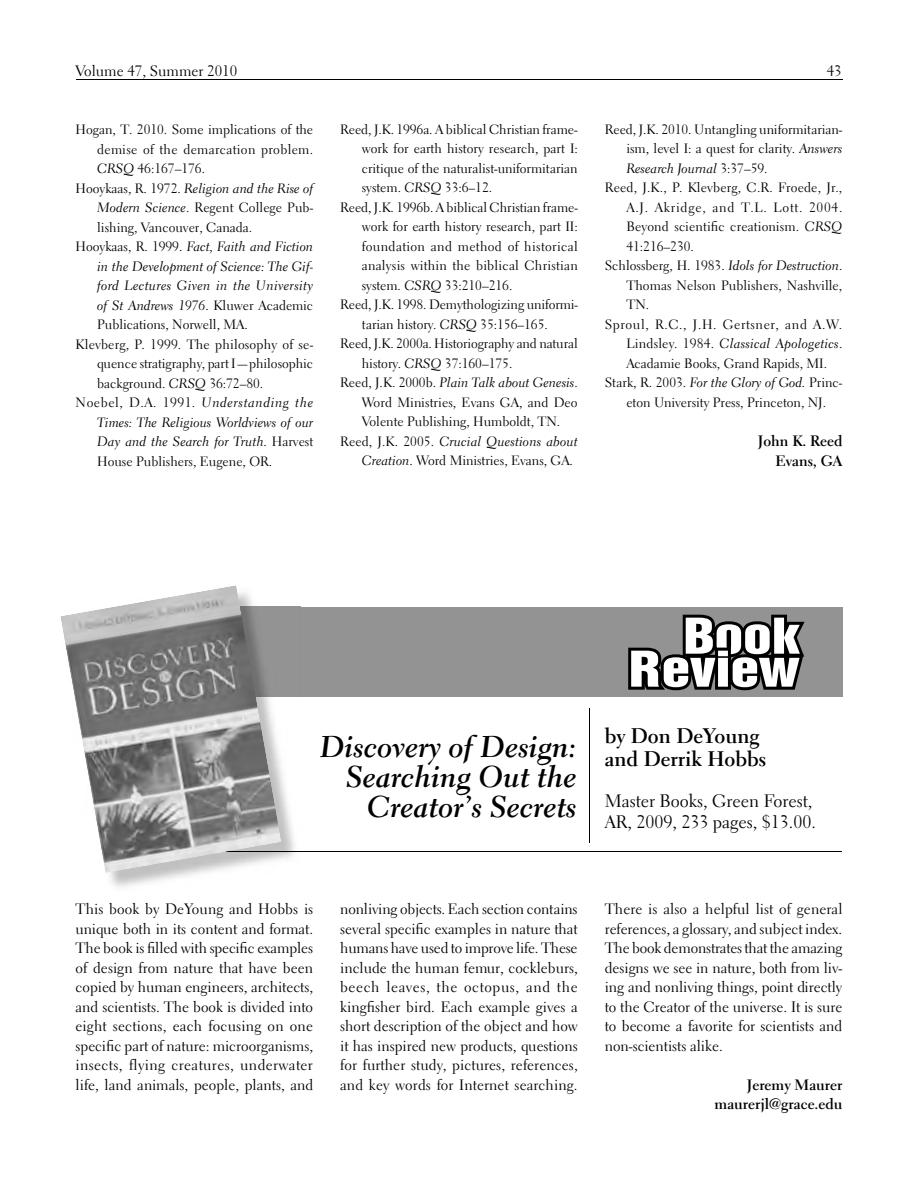
<style>
.page{position:relative;width:918px;height:1188px;background:#fff}
.page>*{position:absolute;margin:0;border:0;box-sizing:border-box;transform-origin:0 0}
.t1{font:45px/33px "Swiss 921 BT Regular A";color:#fff;text-align:right;scale:1.3 1}
.t2{font:30px/30px "Electra LH Bold Cursive";color:#000;text-align:right}
.t3{font:700 21px/22.5px "Electra LH";color:#000}
.t4{font:18px/21px "Electra LH";color:#000}
.t5{font:15px/19.5px "Electra LH";color:#000;text-align:justify}
.t6{font:700 15px/19.5px "Electra LH";color:#000;text-align:right}
.t7{font:13.5px/19.5px "Electra LH";color:#000}
.t8{font:13.5px/19.5px "Electra LH Cursive";color:#000;text-align:justify}
.t9{font:13.5px "Electra LH";letter-spacing:.04em;color:#000}
.t10{font:13.5px "Electra LH";letter-spacing:.045em;color:#000}
.t11{font:13.5px "Electra LH";letter-spacing:.025em;color:#000}
.t12{font:13.5px "Electra LH";letter-spacing:.055em;color:#000}
.s1{font-family:"Electra LH Cursive"}
.s2{font-family:"Electra LH"}
</style>
<div class="page">
<hr style="left:76px;top:79px;width:766px;height:1px;background:#000">
<hr style="left:157px;top:851px;width:685px;height:1px;background:#000">
<div style="left:145px;top:607px;width:697px;height:90px;background:#939393"></div>
<svg style="left:628px;top:614px;width:177px;height:77px"></svg>
<hr style="left:589px;top:708px;width:1px;height:135px;background:#000">
<img style="left:60px;top:585px;width:221px;height:288px">
<p class="t5" style="left:76px;top:61px;width:163px">Volume 47, Summer 2010</p>
<p class="t5" style="left:827px;top:61px;width:16px">43</p>
<p class="t7" style="left:97px;top:120px;width:218px;text-align:justify;text-indent:-22px">Hogan, T. 2010. Some implications of the demise of the demarcation problem.<br><span class="s1">CRSQ</span> 46:167–176.</p>
<p class="t8" style="left:76px;top:178px;width:239px"><span class="s2">Hooykaas, R. 1972.</span> Religion and the Rise of</p>
<p class="t7" style="left:97px;top:198px;width:217px"><span class="s1">Modern Science</span>. Regent College Pub&shy;lishing, Vancouver, Canada.</p>
<p class="t8" style="left:97px;top:237px;width:218px;text-indent:-22px"><span class="s2">Hooykaas, R. 1999.</span> Fact, Faith and Fiction in the Development of Science: The Gif&shy;ford Lectures Given in the University of St Andrews 1976<span class="s2">. Kluwer Academic</span></p>
<p class="t7" style="left:97px;top:315px;width:152px">Publications, Norwell, MA.</p>
<p class="t7" style="left:76px;top:334px;width:239px">Klevberg, P. 1999. The philosophy of se-</p>
<p class="t7" style="left:97px;top:354px;width:218px">quence stratigraphy, part I—philosophic</p>
<p class="t7" style="left:97px;top:373px;width:168px">background. <span class="s1">CRSQ</span> 36:72–80.</p>
<p class="t9" style="left:76px;top:394px;width:239px">Noebel, D.A. 1991. <span class="s1">Understanding the</span></p>
<p class="t8" style="left:97px;top:412px;width:218px">Times: The Religious Worldviews of our<br>Day and the Search for Truth<span class="s2">. Harvest</span></p>
<p class="t7" style="left:97px;top:451px;width:177px">House Publishers, Eugene, OR.</p>
<p class="t7" style="left:340px;top:120px;width:239px">Reed, J.K. 1996a. A biblical Christian frame-</p>
<p class="t7" style="left:362px;top:139px;width:218px">work for earth history research, part I:</p>
<p class="t7" style="left:362px;top:159px;width:217px">critique of the naturalist-uniformitarian</p>
<p class="t7" style="left:362px;top:178px;width:132px">system. <span class="s1">CRSQ</span> 33:6–12.</p>
<p class="t7" style="left:340px;top:198px;width:239px">Reed, J.K. 1996b. A biblical Christian frame-</p>
<p class="t7" style="left:362px;top:217px;width:218px">work for earth history research, part II:</p>
<p class="t11" style="left:362px;top:238px;width:218px">foundation and method of historical</p>
<p class="t7" style="left:362px;top:256px;width:218px">analysis within the biblical Christian</p>
<p class="t7" style="left:362px;top:276px;width:152px">system<span class="s1">. CSRQ</span> 33:210–216.</p>
<p class="t7" style="left:340px;top:295px;width:239px">Reed, J.K. 1998. Demythologizing uniformi-</p>
<p class="t7" style="left:362px;top:315px;width:188px">tarian history. <span class="s1">CRSQ</span> 35:156–165.</p>
<p class="t7" style="left:340px;top:334px;width:239px">Reed, J.K. 2000a. Historiography and natural</p>
<p class="t7" style="left:362px;top:354px;width:152px">history. <span class="s1">CRSQ</span> 37:160–175.</p>
<p class="t8" style="left:340px;top:373px;width:239px"><span class="s2">Reed, J.K. 2000b.</span> Plain Talk about Genesis<span class="s2">.</span></p>
<p class="t7" style="left:362px;top:393px;width:217px">Word Ministries, Evans GA, and Deo<br>Volente Publishing, Humboldt, TN.</p>
<p class="t8" style="left:340px;top:432px;width:239px"><span class="s2">Reed, J.K. 2005.</span> Crucial Questions about</p>
<p class="t7" style="left:362px;top:451px;width:213px"><span class="s1">Creation</span>. Word Ministries, Evans, GA.</p>
<p class="t7" style="left:605px;top:120px;width:239px;text-align:right">Reed, J.K. 2010. Untangling uniformitarian&shy;ism, level I: a quest for clarity. <span class="s1">Answers</span></p>
<p class="t8" style="left:626px;top:159px;width:143px">Research Journal <span class="s2">3:37–59.</span></p>
<p class="t7" style="left:605px;top:178px;width:239px">Reed, J.K., P. Klevberg, C.R. Froede, Jr.,</p>
<p class="t12" style="left:626px;top:199px;width:218px">A.J. Akridge, and T.L. Lott. 2004.</p>
<p class="t7" style="left:626px;top:217px;width:217px">Beyond scientific creationism. <span class="s1">CRSQ</span></p>
<p class="t7" style="left:626px;top:237px;width:69px">41:216–230.</p>
<p class="t7" style="left:605px;top:256px;width:239px">Schlossberg, H. 1983. <span class="s1">Idols for Destruction</span>.</p>
<p class="t7" style="left:626px;top:276px;width:217px">Thomas Nelson Publishers, Nashville,</p>
<p class="t7" style="left:626px;top:295px;width:24px">TN.</p>
<p class="t10" style="left:605px;top:316px;width:239px">Sproul, R.C., J.H. Gertsner, and A.W.</p>
<p class="t8" style="left:626px;top:334px;width:217px"><span class="s2">Lindsley. 1984.</span> Classical Apologetics<span class="s2">.</span></p>
<p class="t7" style="left:605px;top:353px;width:239px;text-align:center">Acadamie Books, Grand Rapids, MI.<br>Stark, R. 2003. <span class="s1">For the Glory of God.</span> Princ&shy;eton University Press, Princeton, NJ.</p>
<p class="t6" style="left:758px;top:431px;width:86px">John K. Reed<br>Evans, GA</p>
<h1 class="t1" style="left:628px;top:619px;width:133px">Book<br>Review</h1>
<h2 class="t2" style="left:320px;top:732px;width:258px">Discovery of Design:<br>Searching Out the<br>Creator’s Secrets</h2>
<h3 class="t3" style="left:605px;top:725px;width:163px">by Don DeYoung and Derrik Hobbs</h3>
<h3 class="t4" style="left:605px;top:790px;width:213px">Master Books, Green Forest,<br>AR, 2009, 233 pages, $13.00.</h3>
<p class="t5" style="left:76px;top:899px;width:239px">This book by DeYoung and Hobbs is unique both in its content and format.<br>The book is filled with specific examples of design from nature that have been copied by human engineers, architects, and scientists. The book is divided into eight sections, each focusing on one specific part of nature: microorganisms, insects, flying creatures, underwater life, land animals, people, plants, and</p>
<p class="t5" style="left:340px;top:899px;width:239px">nonliving objects. Each section contains several specific examples in nature that humans have used to improve life. These include the human femur, cockleburs, beech leaves, the octopus, and the kingfisher bird. Each example gives a short description of the object and how it has inspired new products, questions for further study, pictures, references, and key words for Internet searching.</p>
<p class="t5" style="left:605px;top:899px;width:239px">There is also a helpful list of general references, a glossary, and subject index.<br>The book demonstrates that the amazing designs we see in nature, both from liv&shy;ing and nonliving things, point directly to the Creator of the universe. It is sure to become a favorite for scientists and non-scientists alike.</p>
<p class="t6" style="left:715px;top:1075px;width:129px">Jeremy Maurer maurerjl@grace.edu</p>
</div>
